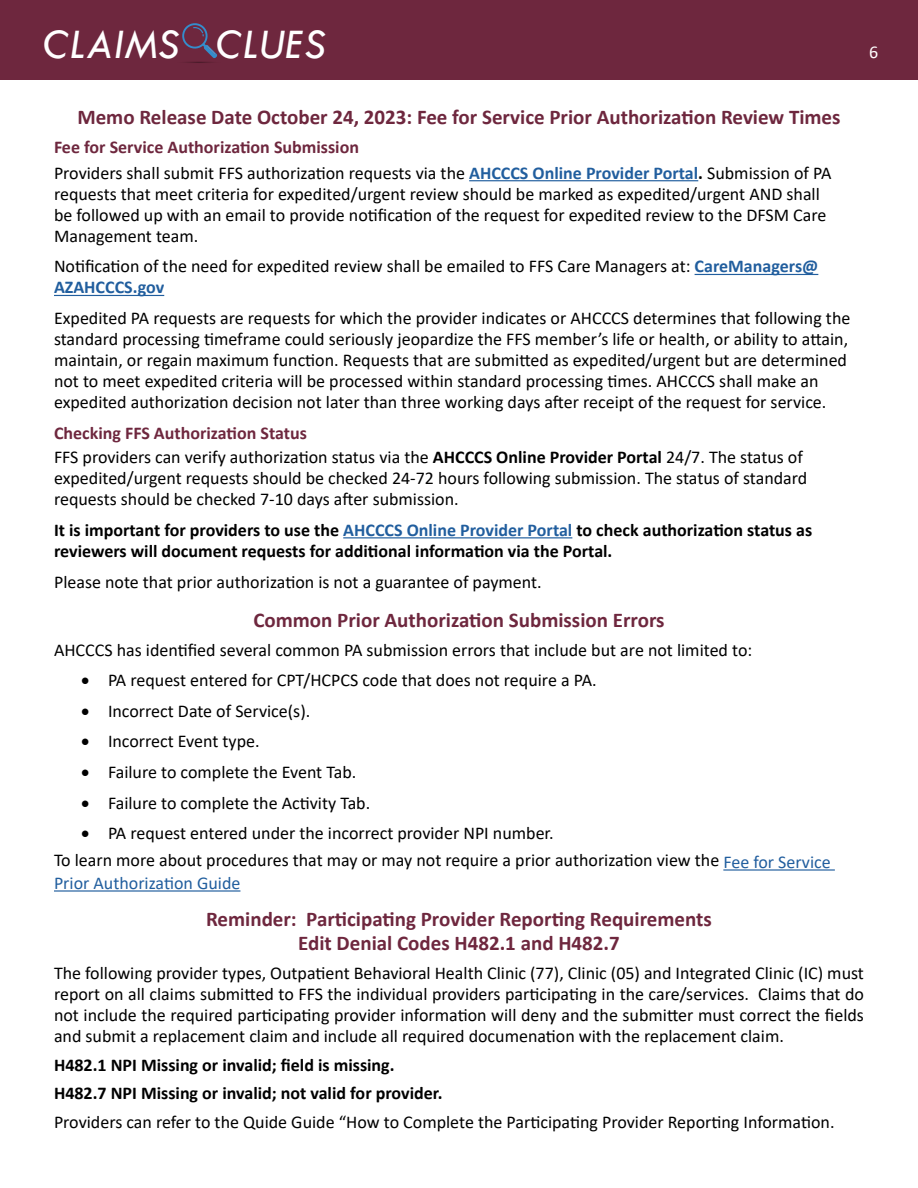
<style>
.page{position:relative;width:918px;height:1188px;background:#fff}
.page>*{position:absolute;margin:0;border:0;box-sizing:border-box;transform-origin:0 0}
.t1{font:italic 43.65px "Tw Cen";color:#fff}
.t2{font:700 21px/24px "Calibri";color:#6e273e;text-align:center}
.t3{font:18px/21px "Calibri";color:#000}
.t4{font:700 18px/21px "Calibri";color:#000}
.t5{font:18px "Calibri";color:#215e9e}
.t6{font:18px "Calibri";color:#fff}
.s1{font-weight:700;color:#6e273e}
.s2{font-weight:700;color:#215e9e}
.s3{font-weight:700}
.s4{color:#215e9e}
</style>
<div class="page">
<div style="left:0;top:0;width:918px;height:79px;background:#6e273e"></div>
<svg style="left:182px;top:23px;width:35px;height:40px"></svg>
<hr style="left:469px;top:180px;width:229px;height:1px;background:#215e9e">
<hr style="left:695px;top:274px;width:123px;height:1px;background:#215e9e">
<hr style="left:54px;top:295px;width:110px;height:1px;background:#215e9e">
<hr style="left:343px;top:537px;width:229px;height:1px;background:#215e9e">
<hr style="left:723px;top:869px;width:112px;height:2px;background:#215e9e">
<hr style="left:54px;top:890px;width:186px;height:2px;background:#215e9e">
<h1 class="t1" style="left:43px;top:18px;width:285px">CLAIMS CLUES</h1>
<p class="t6" style="left:869px;top:39px;width:11px">6</p>
<p class="t2" style="left:77px;top:105px;width:765px">Memo Release Date October 24, 2023: Fee for Service Prior Authorization Review Times</p>
<p class="t3" style="left:54px;top:134px;width:779px;line-height:25.8px"><span class="s1">Fee for Service Authorization Submission<br></span>Providers shall submit FFS authorization requests via the <span class="s2">AHCCCS Online Provider Portal</span><span class="s3">.</span> Submission of PA</p>
<p class="t3" style="left:54px;top:183px;width:774px">requests that meet criteria for expedited/urgent review should be marked as expedited/urgent AND shall be followed up with an email to provide notification of the request for expedited review to the DFSM Care<br>Management team.</p>
<p class="t3" style="left:54px;top:256px;width:766px">Notification of the need for expedited review shall be emailed to FFS Care Managers at: <span class="s2">CareManagers@<br>AZAHCCCS.gov</span></p>
<p class="t3" style="left:54px;top:307px;width:798px">Expedited PA requests are requests for which the provider indicates or AHCCCS determines that following the standard processing timeframe could seriously jeopardize the FFS member’s life or health, or ability to attain, maintain, or regain maximum function. Requests that are submitted as expedited/urgent but are determined not to meet expedited criteria will be processed within standard processing times. AHCCCS shall make an expedited authorization decision not later than three working days after receipt of the request for service.</p>
<p class="t3" style="left:54px;top:420px;width:750px;line-height:24.3px"><span class="s1">Checking FFS Authorization Status<br></span>FFS providers can verify authorization status via the <span class="s3">AHCCCS Online Provider Portal</span> 24/7. The status of</p>
<p class="t3" style="left:54px;top:467px;width:755px">expedited/urgent requests should be checked 24-72 hours following submission. The status of standard requests should be checked 7-10 days after submission.</p>
<p class="t4" style="left:54px;top:519px;width:760px">It is important for providers to use the <span class="s4">AHCCCS Online Provider Portal</span> to check authorization status as reviewers will document requests for additional information via the Portal.</p>
<p class="t3" style="left:54px;top:571px;width:489px">Please note that prior authorization is not a guarantee of payment.</p>
<p class="t2" style="left:253px;top:607px;width:413px">Common Prior Authorization Submission Errors</p>
<p class="t3" style="left:54px;top:639px;width:700px">AHCCCS has identified several common PA submission errors that include but are not limited to:</p>
<p class="t3" style="left:81px;top:669px;width:517px">• PA request entered for CPT/HCPCS code that does not require a PA.</p>
<p class="t3" style="left:81px;top:700px;width:231px">• Incorrect Date of Service(s).</p>
<p class="t3" style="left:81px;top:730px;width:180px">• Incorrect Event type.</p>
<p class="t3" style="left:81px;top:761px;width:277px">• Failure to complete the Event Tab.</p>
<p class="t3" style="left:81px;top:792px;width:291px">• Failure to complete the Activity Tab.</p>
<p class="t3" style="left:54px;top:820px;width:778px;line-height:27px;text-indent:27px">• PA request entered under the incorrect provider NPI number.<br>To learn more about procedures that may or may not require a prior authorization view the <span class="s4">Fee for Service</span></p>
<p class="t5" style="left:54px;top:871px;width:188px">Prior Authorization Guide</p>
<p class="t2" style="left:206px;top:907px;width:507px">Reminder: Participating Provider Reporting Requirements<br>Edit Denial Codes H482.1 and H482.7</p>
<p class="t3" style="left:54px;top:962px;width:812px;text-align:justify">The following provider types, Outpatient Behavioral Health Clinic (77), Clinic (05) and Integrated Clinic (IC) must report on all claims submitted to FFS the individual providers participating in the care/services. Claims that do not include the required participating provider information will deny and the submitter must correct the fields and submit a replacement claim and include all required documenation with the replacement claim.</p>
<p class="t4" style="left:54px;top:1050px;width:390px;line-height:28.5px">H482.1 NPI Missing or invalid; field is missing.<br>H482.7 NPI Missing or invalid; not valid for provider.</p>
<p class="t3" style="left:54px;top:1111px;width:782px">Providers can refer to the Quide Guide “How to Complete the Participating Provider Reporting Information.</p>
</div>
